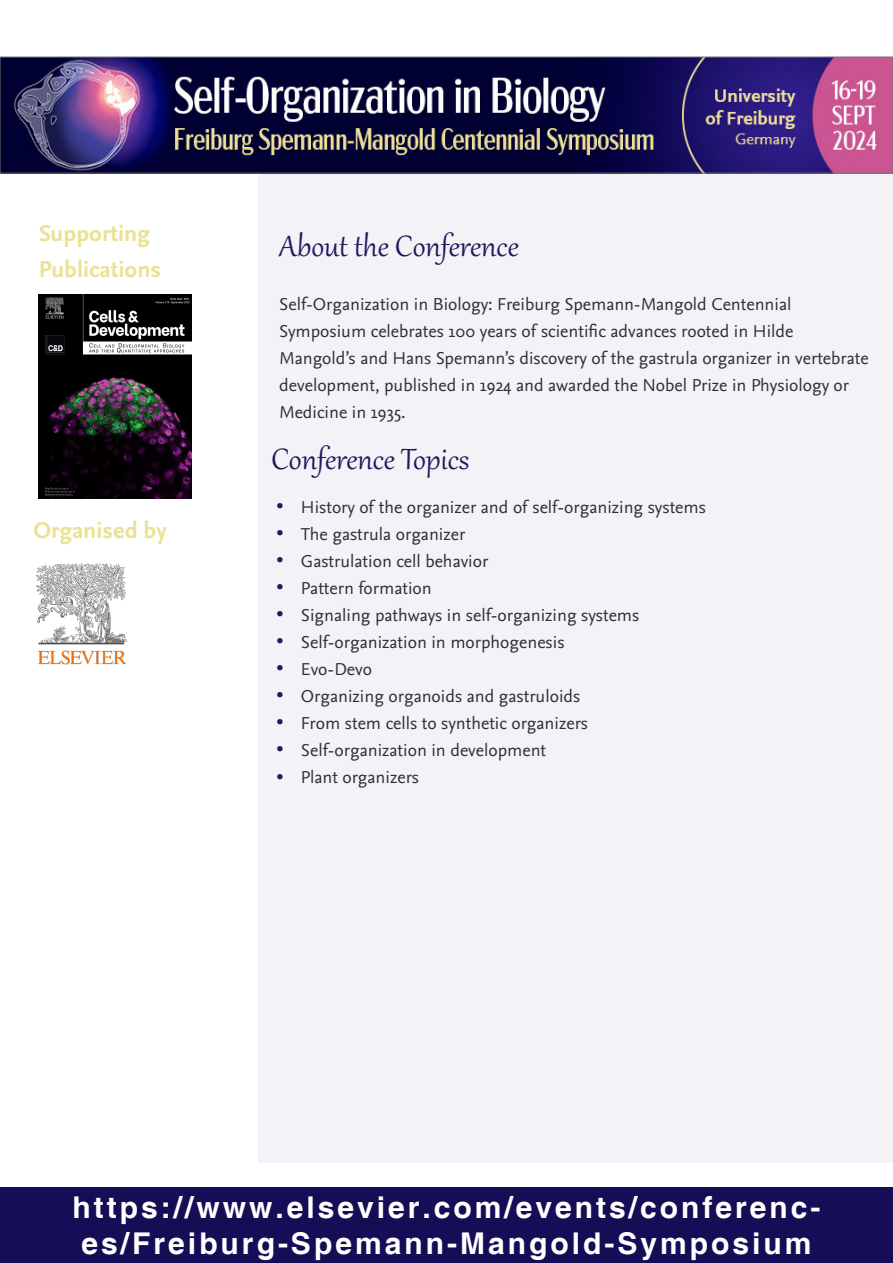
<style>
.page{position:relative;width:893px;height:1263px;background:#fff}
.page>*{position:absolute;margin:0;border:0;box-sizing:border-box;transform-origin:0 0}
.t1{font:36px "Gabriola";color:#21195e}
.t2{font:700 30px/36px "Helvetica";letter-spacing:.1em;color:#fff;text-align:center}
.t3{font:700 24px "Nexus Sans Pro";color:#eae294}
.t4{font:18px/27px "Nexus Sans Pro";color:#312f30}
.t5{font:700 15px "Nexus Sans Pro";color:#21195e}
</style>
<div class="page">
<div style="left:259px;top:158px;width:634px;height:1005px;background:#f3f3f7"></div>
<div style="left:0;top:1187px;width:893px;height:76px;background:#150d56"></div>
<img style="left:2px;top:59px;width:889px;height:112px">
<div style="left:0;top:57px;width:893px;height:116px;border:1px solid #767579"></div>
<img style="left:36px;top:563px;width:91px;height:102px">
<img style="left:39px;top:294px;width:153px;height:204px">
<p class="t3" style="left:39px;top:215px;width:113px">Supporting</p>
<p class="t3" style="left:39px;top:251px;width:124px">Publications</p>
<p class="t3" style="left:33px;top:512px;width:135px">Organised by</p>
<p class="t1" style="left:279px;top:223px;width:241px">About the Conference</p>
<p class="t4" style="left:279px;top:290px;width:591px">Self-Organization in Biology: Freiburg Spemann-Mangold Centennial Symposium celebrates 100 years of scientific advances rooted in Hilde Mangold’s and Hans Spemann’s discovery of the gastrula organizer in vertebrate development, published in 1924 and awarded the Nobel Prize in Physiology or Medicine in 1935.</p>
<p class="t1" style="left:272px;top:436px;width:199px">Conference Topics</p>
<p class="t4" style="left:301px;top:493px;width:406px">History of the organizer and of self-organizing systems</p>
<p class="t4" style="left:301px;top:520px;width:166px">The gastrula organizer</p>
<p class="t4" style="left:301px;top:547px;width:189px">Gastrulation cell behavior</p>
<p class="t4" style="left:301px;top:574px;width:132px">Pattern formation</p>
<p class="t4" style="left:301px;top:601px;width:340px">Signaling pathways in self-organizing systems</p>
<p class="t4" style="left:301px;top:628px;width:265px">Self-organization in morphogenesis</p>
<p class="t4" style="left:301px;top:655px;width:73px">Evo-Devo</p>
<p class="t4" style="left:301px;top:682px;width:281px">Organizing organoids and gastruloids</p>
<p class="t4" style="left:301px;top:709px;width:289px">From stem cells to synthetic organizers</p>
<p class="t4" style="left:301px;top:736px;width:247px">Self-organization in development</p>
<p class="t4" style="left:301px;top:763px;width:120px">Plant organizers</p>
<p class="t5" style="left:277px;top:493px;width:8px">•</p>
<p class="t5" style="left:277px;top:520px;width:8px">•</p>
<p class="t5" style="left:277px;top:547px;width:8px">•</p>
<p class="t5" style="left:277px;top:574px;width:8px">•</p>
<p class="t5" style="left:277px;top:601px;width:8px">•</p>
<p class="t5" style="left:277px;top:628px;width:8px">•</p>
<p class="t5" style="left:277px;top:655px;width:8px">•</p>
<p class="t5" style="left:277px;top:682px;width:8px">•</p>
<p class="t5" style="left:277px;top:709px;width:8px">•</p>
<p class="t5" style="left:277px;top:736px;width:8px">•</p>
<p class="t5" style="left:277px;top:763px;width:8px">•</p>
<p class="t2" style="left:72px;top:1191px;width:750px">https://www.elsevier.com/events/conferenc&shy;es/Freiburg-Spemann-Mangold-Symposium</p>
</div>
